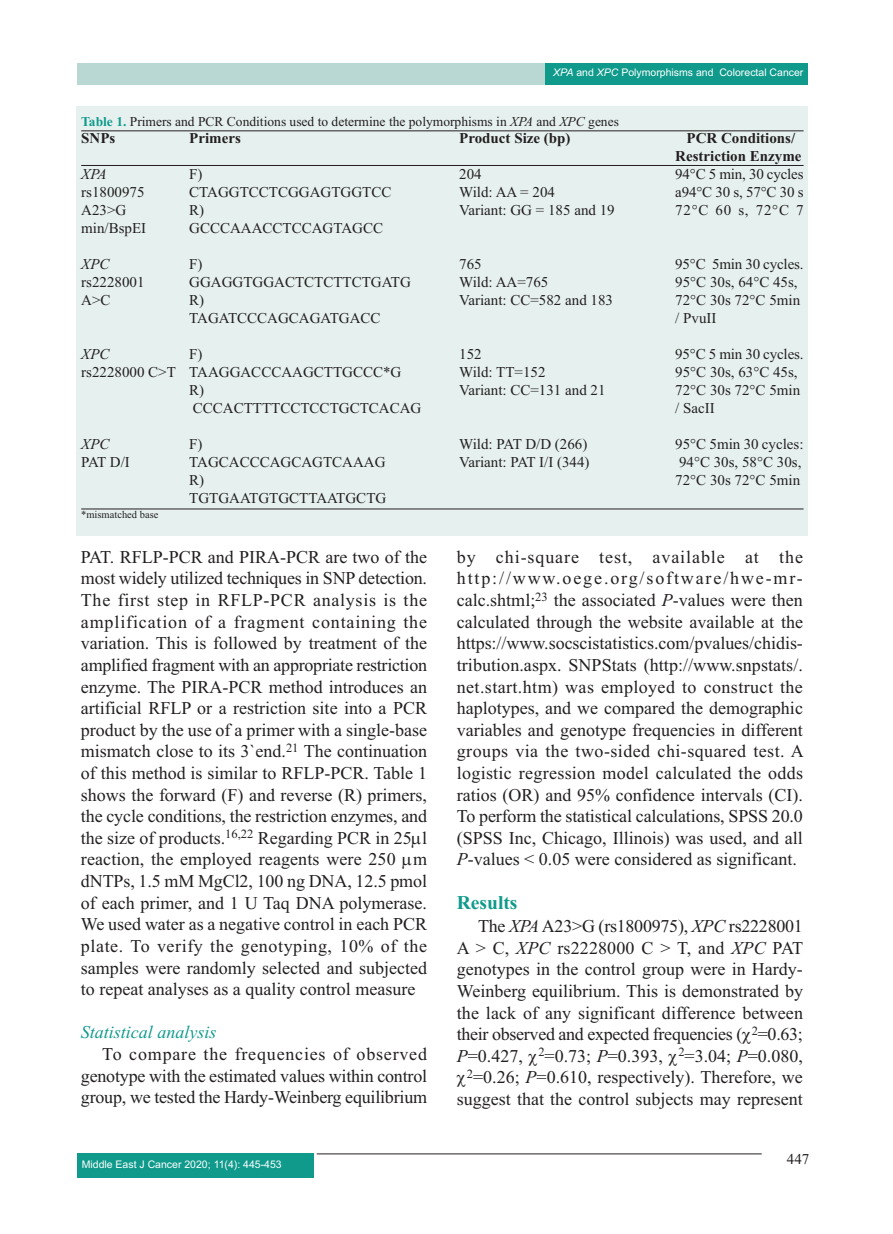
<style>
.page{position:relative;width:893px;height:1234px;background:#fff}
.page>*{position:absolute;margin:0;border:0;box-sizing:border-box;transform-origin:0 0}
.t1{font:700 19.5px "Times New Roman";color:#0f9a8c}
.t2{font:18px/21.6px "Times New Roman";color:#231f20;text-align:justify}
.t3{font:italic 18px "Times New Roman";color:#0f9a8c}
.t4{font:15px "Times New Roman";color:#231f20}
.t5{font:700 15px "Times New Roman";color:#231f20}
.t6{font:italic 15px "Times New Roman";color:#231f20}
.t7{font:13.5px "Times New Roman";color:#231f20}
.t8{font:10.5px "Arial";color:#fff}
.t9{font:10.5px "Times New Roman";color:#231f20}
.s1{font-style:italic}
.s2{font-weight:700;color:#0f9a8c}
</style>
<div class="page">
<div style="left:78px;top:64px;width:730px;height:21px;background:#b9d8d4"></div>
<div style="left:545px;top:64px;width:263px;height:21px;background:#0f9a8c"></div>
<hr style="left:317px;top:1153px;width:445px;height:1px;background:#231f20">
<div style="left:77px;top:1153px;width:236px;height:24px;background:#0f9a8c"></div>
<div style="left:77px;top:106px;width:731px;height:429px;background:#e6f1ef"></div>
<hr style="left:81px;top:130px;width:723px;height:1px;background:#231f20">
<hr style="left:81px;top:165px;width:723px;height:1px;background:#231f20">
<hr style="left:81px;top:508px;width:723px;height:1px;background:#231f20">
<p class="t8" style="left:553px;top:68px;width:252px"><span class="s1">XPA</span> and <span class="s1">XPC</span> Polymorphisms and Colorectal Cancer</p>
<p class="t7" style="left:81px;top:116px;width:539px"><span class="s2">Table 1.</span> Primers and PCR Conditions used to determine the polymorphisms in <span class="s1">XPA</span> and <span class="s1">XPC</span> genes</p>
<p class="t5" style="left:81px;top:132px;width:36px">SNPs</p>
<p class="t5" style="left:189px;top:132px;width:53px">Primers</p>
<p class="t5" style="left:459px;top:132px;width:113px">Product Size (bp)</p>
<p class="t5" style="left:686px;top:132px;width:110px">PCR Conditions/</p>
<p class="t5" style="left:675px;top:150px;width:128px">Restriction Enzyme</p>
<p class="t6" style="left:81px;top:168px;width:27px">XPA</p>
<p class="t4" style="left:189px;top:168px;width:15px">F)</p>
<p class="t4" style="left:459px;top:168px;width:24px">204</p>
<p class="t4" style="left:675px;top:168px;width:130px">94°C 5 min, 30 cycles</p>
<p class="t4" style="left:81px;top:186px;width:65px">rs1800975</p>
<p class="t4" style="left:189px;top:186px;width:204px">CTAGGTCCTCGGAGTGGTCC</p>
<p class="t4" style="left:459px;top:186px;width:97px">Wild: AA = 204</p>
<p class="t4" style="left:675px;top:186px;width:130px">a94°C 30 s, 57°C 30 s</p>
<p class="t4" style="left:81px;top:204px;width:47px">A23&gt;G</p>
<p class="t4" style="left:189px;top:204px;width:16px">R)</p>
<p class="t4" style="left:459px;top:204px;width:157px">Variant: GG = 185 and 19</p>
<p class="t4" style="left:675px;top:204px;width:130px">72°C 60 s, 72°C 7</p>
<p class="t4" style="left:81px;top:222px;width:67px">min/BspEI</p>
<p class="t4" style="left:189px;top:222px;width:195px">GCCCAAACCTCCAGTAGCC</p>
<p class="t6" style="left:81px;top:258px;width:30px">XPC</p>
<p class="t4" style="left:189px;top:258px;width:15px">F)</p>
<p class="t4" style="left:459px;top:258px;width:24px">765</p>
<p class="t4" style="left:675px;top:258px;width:130px">95°C 5min 30 cycles.</p>
<p class="t4" style="left:81px;top:276px;width:65px">rs2228001</p>
<p class="t4" style="left:189px;top:276px;width:223px">GGAGGTGGACTCTCTTCTGATG</p>
<p class="t4" style="left:459px;top:276px;width:91px">Wild: AA=765</p>
<p class="t4" style="left:675px;top:276px;width:124px">95°C 30s, 64°C 45s,</p>
<p class="t4" style="left:81px;top:294px;width:31px">A&gt;C</p>
<p class="t4" style="left:189px;top:294px;width:16px">R)</p>
<p class="t4" style="left:459px;top:294px;width:155px">Variant: CC=582 and 183</p>
<p class="t4" style="left:675px;top:294px;width:126px">72°C 30s 72°C 5min</p>
<p class="t4" style="left:189px;top:312px;width:193px">TAGATCCCAGCAGATGACC</p>
<p class="t4" style="left:675px;top:312px;width:43px">/ PvuII</p>
<p class="t6" style="left:81px;top:348px;width:30px">XPC</p>
<p class="t4" style="left:189px;top:348px;width:15px">F)</p>
<p class="t4" style="left:459px;top:348px;width:24px">152</p>
<p class="t4" style="left:675px;top:348px;width:130px">95°C 5 min 30 cycles.</p>
<p class="t4" style="left:81px;top:366px;width:322px">rs2228000 C&gt;T TAAGGACCCAAGCTTGCCC*G</p>
<p class="t4" style="left:459px;top:366px;width:88px">Wild: TT=152</p>
<p class="t4" style="left:675px;top:366px;width:124px">95°C 30s, 63°C 45s,</p>
<p class="t4" style="left:189px;top:384px;width:16px">R)</p>
<p class="t4" style="left:459px;top:384px;width:148px">Variant: CC=131 and 21</p>
<p class="t4" style="left:675px;top:384px;width:126px">72°C 30s 72°C 5min</p>
<p class="t4" style="left:193px;top:402px;width:230px">CCCACTTTTCCTCCTGCTCACAG</p>
<p class="t4" style="left:675px;top:402px;width:41px">/ SacII</p>
<p class="t6" style="left:81px;top:438px;width:30px">XPC</p>
<p class="t4" style="left:189px;top:438px;width:15px">F)</p>
<p class="t4" style="left:459px;top:438px;width:130px">Wild: PAT D/D (266)</p>
<p class="t4" style="left:675px;top:438px;width:130px">95°C 5min 30 cycles:</p>
<p class="t4" style="left:81px;top:456px;width:50px">PAT D/I</p>
<p class="t4" style="left:189px;top:456px;width:198px">TAGCACCCAGCAGTCAAAG</p>
<p class="t4" style="left:459px;top:456px;width:132px">Variant: PAT I/I (344)</p>
<p class="t4" style="left:679px;top:456px;width:124px">94°C 30s, 58°C 30s,</p>
<p class="t4" style="left:189px;top:474px;width:16px">R)</p>
<p class="t4" style="left:675px;top:474px;width:126px">72°C 30s 72°C 5min</p>
<p class="t4" style="left:189px;top:492px;width:199px">TGTGAATGTGCTTAATGCTG</p>
<p class="t9" style="left:81px;top:510px;width:79px">*mismatched base</p>
<p class="t2" style="left:81px;top:547px;width:348px">PAT. RFLP-PCR and PIRA-PCR are two of the most widely utilized techniques in SNP detection.<br>The first step in RFLP-PCR analysis is the amplification of a fragment containing the variation. This is followed by treatment of the amplified fragment with an appropriate restriction enzyme. The PIRA-PCR method introduces an artificial RFLP or a restriction site into a PCR product by the use of a primer with a single-base mismatch close to its 3`end.<sup>21</sup> The continuation of this method is similar to RFLP-PCR. Table 1 shows the forward (F) and reverse (R) primers, the cycle conditions, the restriction enzymes, and the size of products.<sup>16,22</sup> Regarding PCR in 25 l reaction, the employed reagents were 250 m dNTPs, 1.5 mM MgCl2, 100 ng DNA, 12.5 pmol of each primer, and 1 U Taq DNA polymerase.<br>We used water as a negative control in each PCR plate. To verify the genotyping, 10% of the samples were randomly selected and subjected to repeat analyses as a quality control measure</p>
<p class="t3" style="left:81px;top:1025px;width:137px">Statistical analysis</p>
<p class="t2" style="left:81px;top:1044px;width:348px;text-indent:21px">To compare the frequencies of observed genotype with the estimated values within control group, we tested the Hardy-Weinberg equilibrium</p>
<p class="t8" style="left:82px;top:1160px;width:201px">Middle East J Cancer 2020; 11(4): 445-453</p>
<p class="t2" style="left:457px;top:547px;width:349px">by chi-square test, available at the http://www.oege.org/software/hwe-mr&shy;calc.shtml;<sup>23</sup> the associated <span class="s1">P</span>-values were then calculated through the website available at the https://www.socscistatistics.com/pvalues/chidis&shy;tribution.aspx. SNPStats (http://www.snpstats/. net.start.htm) was employed to construct the haplotypes, and we compared the demographic variables and genotype frequencies in different groups via the two-sided chi-squared test. A logistic regression model calculated the odds ratios (OR) and 95% confidence intervals (CI).<br>To perform the statistical calculations, SPSS 20.0 (SPSS Inc, Chicago, Illinois) was used, and all <span class="s1">P</span>-values &lt; 0.05 were considered as significant.</p>
<p class="t1" style="left:457px;top:896px;width:62px">Results</p>
<p class="t2" style="left:457px;top:916px;width:348px;text-align:right">The <span class="s1">XPA</span> A23&gt;G (rs1800975), <span class="s1">XPC</span> rs2228001<br>A &gt; C, <span class="s1">XPC</span> rs2228000 C &gt; T, and <span class="s1">XPC</span> PAT genotypes in the control group were in Hardy-Weinberg equilibrium. This is demonstrated by the lack of any significant difference between their observed and expected frequencies ( <sup>2</sup>=0.63; <span class="s1">P</span>=0.427, <sup>2</sup>=0.73; <span class="s1">P</span>=0.393, <sup>2</sup>=3.04; <span class="s1">P</span>=0.080, <sup>2</sup>=0.26; <span class="s1">P</span>=0.610, respectively). Therefore, we suggest that the control subjects may represent</p>
<p class="t4" style="left:787px;top:1152px;width:24px">447</p>
</div>
